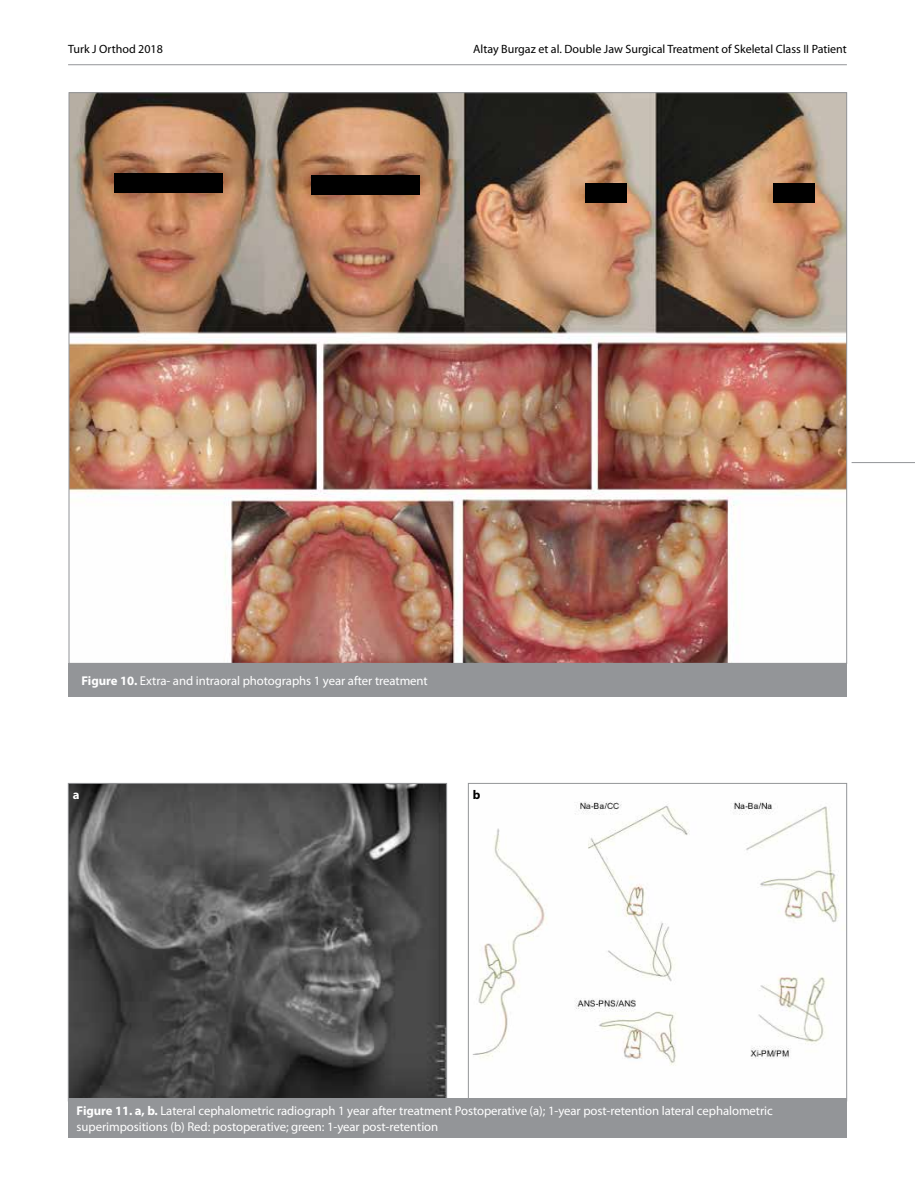
<style>
.page{position:relative;width:915px;height:1191px;background:#fff}
.page>*{position:absolute;margin:0;border:0;box-sizing:border-box;transform-origin:0 0}
.t1{font:12.75px/15.3px "Myriad Pro";letter-spacing:-.005em;color:#fff}
.t2{font:700 12.75px "Myriad Pro";color:#fff}
.t3{font:700 12.75px "Myriad Pro";color:#000}
.t4{font:12px "Myriad Pro";color:#000}
.s1{font-weight:700}
</style>
<div class="page">
<hr style="left:68px;top:64px;width:778px;height:1px;background:#939598">
<hr style="left:851px;top:462px;width:63px;height:1px;background:#939598">
<img style="left:71px;top:94px;width:773px;height:567px">
<div style="left:69px;top:663px;width:777px;height:34px;background:#939598"></div>
<img style="left:70px;top:785px;width:374px;height:313px">
<div style="left:68px;top:1098px;width:778px;height:39px;background:#939598"></div>
<img style="left:472px;top:801px;width:367px;height:265px">
<div style="left:468px;top:783px;width:378px;height:318px;border:1px solid #939598"></div>
<div style="left:114px;top:173px;width:108px;height:20px;background:#000"></div>
<div style="left:310px;top:175px;width:109px;height:20px;background:#000"></div>
<div style="left:585px;top:183px;width:41px;height:20px;background:#000"></div>
<div style="left:773px;top:183px;width:41px;height:20px;background:#000"></div>
<p class="t4" style="left:68px;top:42px;width:96px">Turk J Orthod 2018</p>
<p class="t4" style="left:473px;top:42px;width:375px">Altay Burgaz et al. Double Jaw Surgical Treatment of Skeletal Class II Patient</p>
<p class="t1" style="left:81px;top:672px;width:347px"><span class="s1">Figure 10.</span> Extra- and intraoral photographs 1 year after treatment</p>
<p class="t2" style="left:73px;top:786px;width:8px">a</p>
<p class="t3" style="left:473px;top:786px;width:9px">b</p>
<p class="t1" style="left:77px;top:1103px;width:697px"><span class="s1">Figure 11. a, b.</span> Lateral cephalometric radiograph 1 year after treatment Postoperative (a); 1-year post-retention lateral cephalometric superimpositions (b) Red: postoperative; green: 1-year post-retention</p>
</div>
